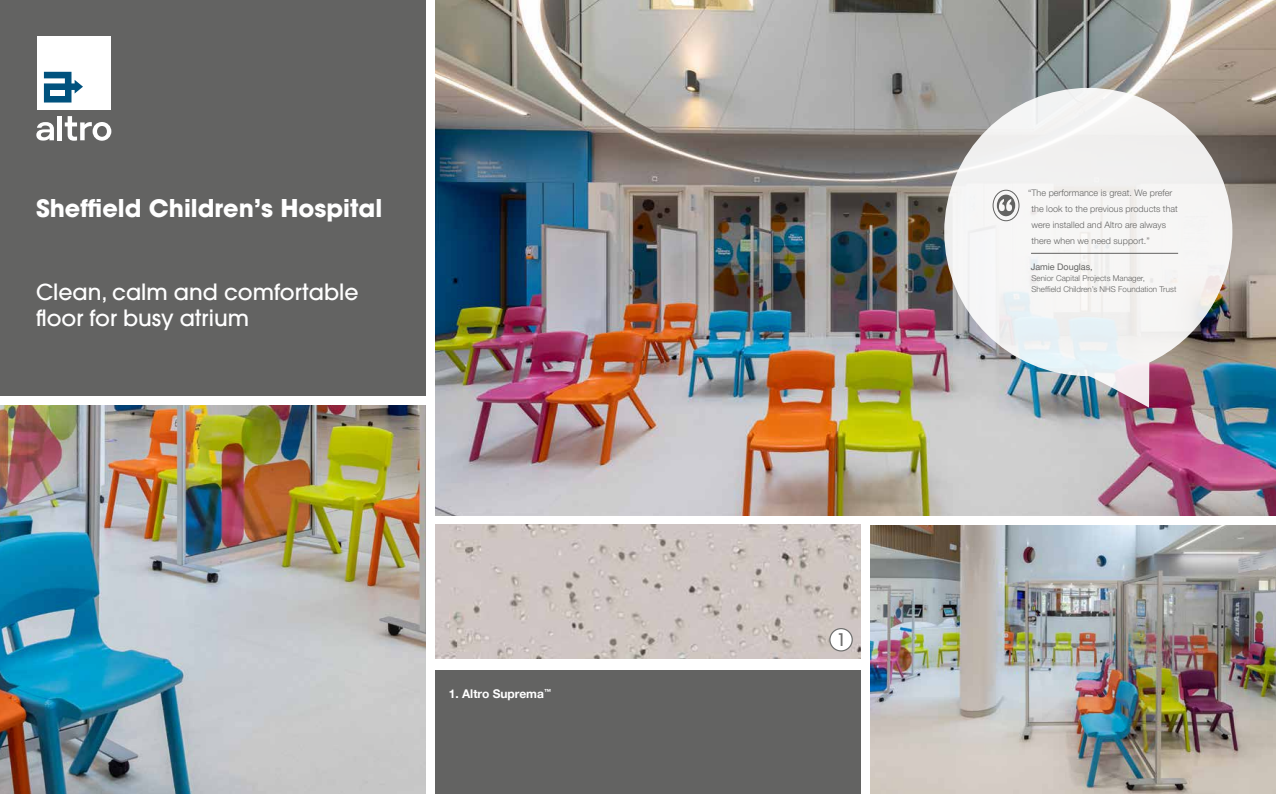
<style>
.page{position:relative;width:1276px;height:794px;background:#fff}
.page>*{position:absolute;margin:0;border:0;box-sizing:border-box;transform-origin:0 0}
.t1{font:700 24px "Avant Garde";color:#fff}
.t2{font:500 22px/26px "Avant Garde";color:#fff}
.t3{font:500 17px "Avant Garde";color:#6f6f6e}
.t4{font:700 12px "Helvetica Neue LT Pro";color:#fff}
.t5{font:300 9px/16px "Helvetica Neue LT Pro";letter-spacing:.005em;color:#636362}
.t6{font:9px "Helvetica Neue LT Pro";color:#636362}
.t7{font:300 8px/11px "Helvetica Neue LT Pro";letter-spacing:.005em;color:#636362}
</style>
<div class="page">
<img style="left:435px;top:0;width:841px;height:515px">
<img style="left:870px;top:525px;width:406px;height:269px">
<img style="left:0;top:405px;width:425px;height:389px">
<div style="left:0;top:0;width:425px;height:395px;background:#636362"></div>
<div style="left:435px;top:670px;width:425px;height:124px;background:#636362"></div>
<div style="left:57px;top:116px;width:5px;height:24px;background:#fff"></div>
<svg style="left:36px;top:122px;width:18px;height:19px"></svg>
<svg style="left:65px;top:116px;width:46px;height:25px"></svg>
<div style="left:37px;top:36px;width:74px;height:74px;background:#fff"></div>
<svg style="left:44px;top:72px;width:39px;height:30px"></svg>
<div style="left:51px;top:90px;width:14px;height:6px;background:#fff"></div>
<svg style="left:944px;top:88px;width:288px;height:319px;fill:#f1f1f1"></svg>
<div style="left:993px;top:190px;width:26px;height:31px;border:1px solid #636362;border-radius:50%"></div>
<svg style="left:997px;top:195px;width:18px;height:21px"></svg>
<hr style="left:1031px;top:253px;width:147px;height:1px;background:#636362">
<img style="left:435px;top:524px;width:425px;height:135px">
<div style="left:830px;top:628px;width:22px;height:23px;background:#fff;border-radius:50%"></div>
<div style="left:829px;top:628px;width:24px;height:23px;border:1px solid #6f6f6e;border-radius:50%"></div>
<h1 class="t1" style="left:36px;top:193px;width:348px">Sheffield Children’s Hospital</h1>
<h2 class="t2" style="left:36px;top:279px;width:324px">Clean, calm and comfortable floor for busy atrium</h2>
<h3 class="t4" style="left:449px;top:686px;width:104px">1. Altro Suprema<sup>™</sup></h3>
<h3 class="t3" style="left:836px;top:629px;width:11px">1</h3>
<p class="t5" style="left:1031px;top:185px;width:148px;text-indent:-3px">“The performance is great. We prefer the look to the previous products that were installed and Altro are always there when we need support.”</p>
<p class="t6" style="left:1030px;top:261px;width:64px">Jamie Douglas,</p>
<p class="t7" style="left:1031px;top:272px;width:146px">Senior Capital Projects Manager,<br>Sheffield Children’s NHS Foundation Trust</p>
</div>
